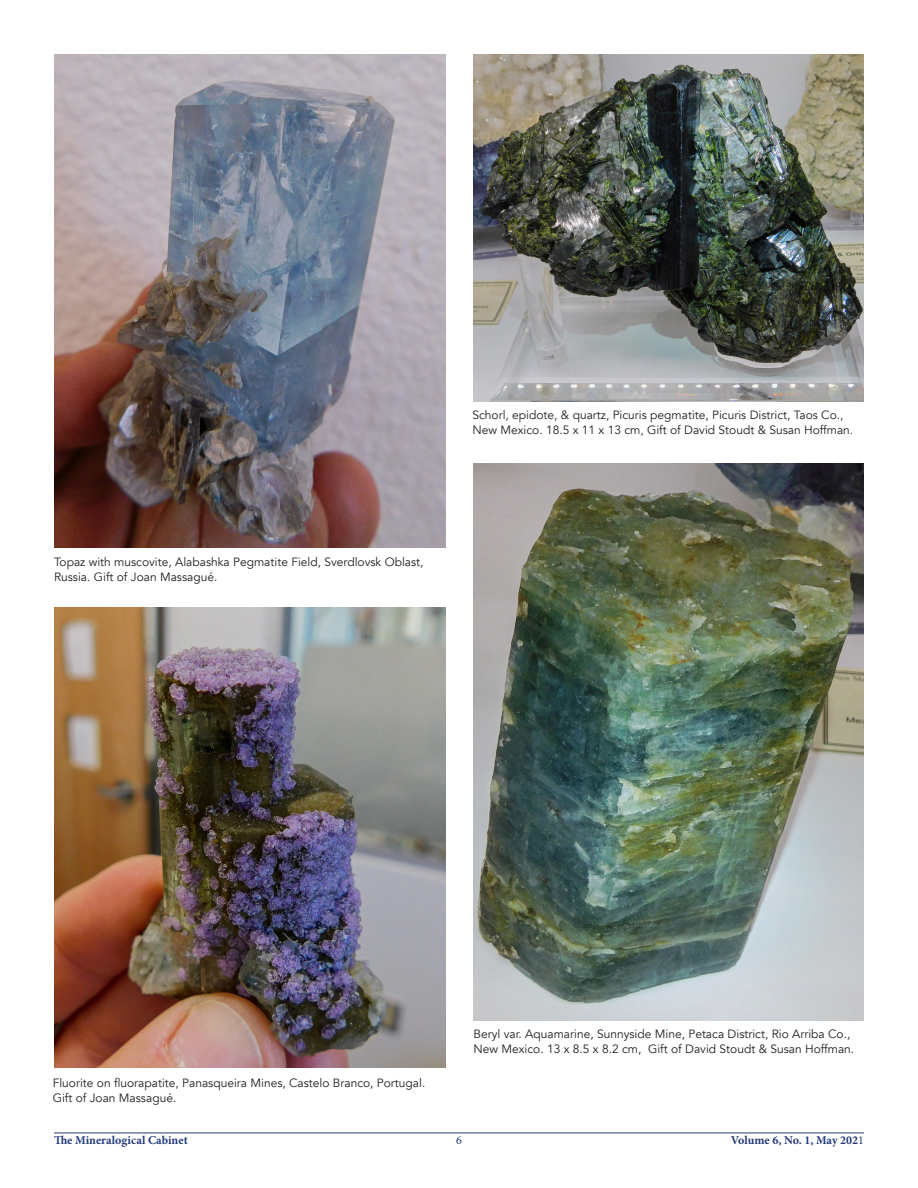
<style>
.page{position:relative;width:918px;height:1188px;background:#fff}
.page>*{position:absolute;margin:0;border:0;box-sizing:border-box;transform-origin:0 0}
.t1{font:12px/15px "Avenir";color:#231f20}
.t2{font:700 12px "Minion Pro";color:#233a7a}
.t3{font:12px "Minion Pro";color:#233a7a}
.s1{font-weight:400}
</style>
<div class="page">
<hr style="left:54px;top:1133px;width:810px;height:1px;background:#233a7a">
<img style="left:54px;top:54px;width:392px;height:493px">
<img style="left:54px;top:607px;width:392px;height:460px">
<img style="left:474px;top:55px;width:390px;height:346px">
<img style="left:474px;top:464px;width:390px;height:557px">
<p class="t1" style="left:54px;top:554px;width:371px">Topaz with muscovite, Alabashka Pegmatite Field, Sverdlovsk Oblast,<br>Russia. Gift of Joan Massagué.</p>
<p class="t1" style="left:472px;top:408px;width:382px">Schorl, epidote, &amp; quartz, Picuris pegmatite, Picuris District, Taos Co.,<br>New Mexico. 18.5 x 11 x 13 cm, Gift of David Stoudt &amp; Susan Hoffman.</p>
<p class="t1" style="left:53px;top:1075px;width:374px">Fluorite on fluorapatite, Panasqueira Mines, Castelo Branco, Portugal.<br>Gift of Joan Massagué.</p>
<p class="t1" style="left:474px;top:1027px;width:382px">Beryl var. Aquamarine, Sunnyside Mine, Petaca District, Rio Arriba Co.,<br>New Mexico. 13 x 8.5 x 8.2 cm, Gift of David Stoudt &amp; Susan Hoffman.</p>
<p class="t2" style="left:54px;top:1132px;width:135px">The Mineralogical Cabinet</p>
<p class="t3" style="left:456px;top:1132px;width:7px">6</p>
<p class="t2" style="left:731px;top:1132px;width:135px">Volume 6, No. 1, May 202<span class="s1">1</span></p>
</div>
